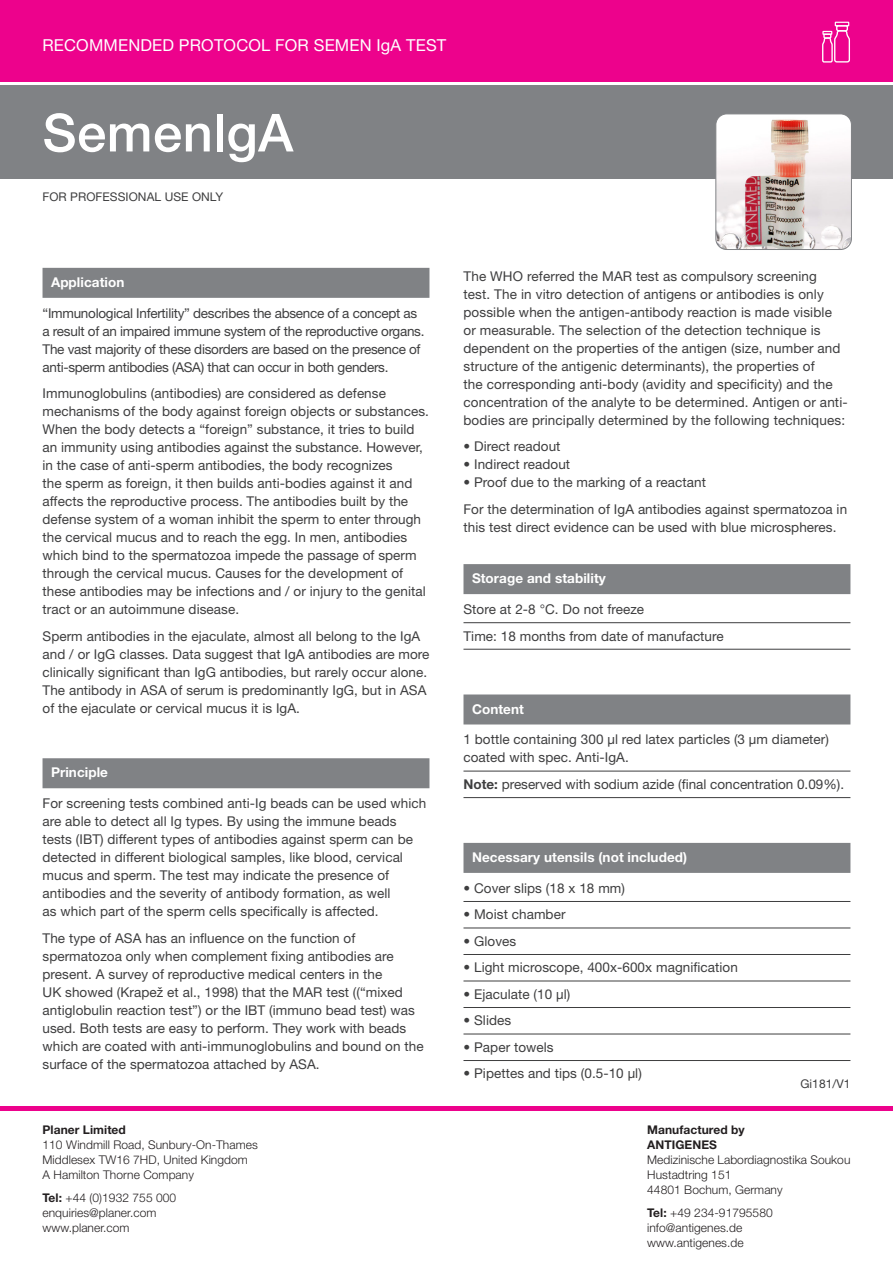
<style>
.page{position:relative;width:893px;height:1263px;background:#fff}
.page>*{position:absolute;margin:0;border:0;box-sizing:border-box;transform-origin:0 0}
.SHEET_HEAD{font:500 52.5px "Helvetica Neue";letter-spacing:.01em;color:#fff}
.TECH_SPEC_HEAD{font:16.5px "Helvetica Neue";letter-spacing:.01em;color:#fff}
.BULLET_TEXT{font:13.5px/18px "Helvetica Neue";letter-spacing:.005em;color:#3e3e3f}
.TABLE_BULLETS{font:13.5px/18px "Helvetica Neue";letter-spacing:.005em;color:#3e3e3f}
.BULLET_TEXT-2{font:13.5px/18px "Helvetica Neue";letter-spacing:-.02em;color:#3e3e3f}
.TABLE_HEAD{font:700 13.5px "Helvetica Neue";letter-spacing:.005em;color:#fff}
.Body_Text{font:300 12px/15px "Helvetica Neue";letter-spacing:.005em;color:#231f20}
.BULLET_TEXT-3{font:12px "Helvetica Neue";letter-spacing:.005em;color:#3e3e3f}
.s1{font-weight:700}
</style>
<div class="page">
<div style="left:0;top:86px;width:893px;height:93px;background:#808285"></div>
<hr style="left:0;top:1106px;width:893px;height:4px;background:#ed028c">
<div style="left:0;top:0;width:893px;height:82px;background:#ed028c"></div>
<div style="left:43px;top:268px;width:386px;height:30px;background:#808285"></div>
<div style="left:43px;top:758px;width:386px;height:30px;background:#808285"></div>
<img style="left:716px;top:116px;width:134px;height:133px">
<div style="left:716px;top:114px;width:136px;height:136px;border:1px solid #808285;border-radius:11px"></div>
<svg style="left:822px;top:21px;width:28px;height:42px"></svg>
<div style="left:822px;top:31px;width:10px;height:4px;border:1px solid #fff"></div>
<div style="left:463px;top:564px;width:387px;height:30px;background:#808285"></div>
<hr style="left:463px;top:622px;width:387px;height:1px;background:#3e3e3f">
<hr style="left:463px;top:649px;width:387px;height:1px;background:#3e3e3f">
<div style="left:463px;top:694px;width:387px;height:30px;background:#808285"></div>
<hr style="left:463px;top:771px;width:387px;height:1px;background:#3e3e3f">
<hr style="left:463px;top:797px;width:387px;height:1px;background:#3e3e3f">
<div style="left:463px;top:843px;width:387px;height:30px;background:#808285"></div>
<hr style="left:463px;top:901px;width:387px;height:1px;background:#3e3e3f">
<hr style="left:463px;top:928px;width:387px;height:1px;background:#3e3e3f">
<hr style="left:463px;top:954px;width:387px;height:1px;background:#3e3e3f">
<hr style="left:463px;top:981px;width:387px;height:1px;background:#3e3e3f">
<hr style="left:463px;top:1007px;width:387px;height:1px;background:#3e3e3f">
<hr style="left:463px;top:1034px;width:387px;height:1px;background:#3e3e3f">
<hr style="left:463px;top:1060px;width:387px;height:1px;background:#3e3e3f">
<p class="TECH_SPEC_HEAD" style="left:43px;top:35px;width:405px">RECOMMENDED PROTOCOL FOR SEMEN IgA TEST</p>
<p class="SHEET_HEAD" style="left:43px;top:101px;width:252px">SemenlgA</p>
<p class="BULLET_TEXT-3" style="left:43px;top:190px;width:182px">FOR PROFESSIONAL USE ONLY</p>
<p class="TABLE_HEAD" style="left:51px;top:274px;width:75px">Application</p>
<p class="BULLET_TEXT-2" style="left:43px;top:304px;width:383px">“Immunological Infertility” describes the absence of a concept as a result of an impaired immune system of the reproductive organs.<br>The vast majority of these disorders are based on the presence of anti-sperm antibodies (ASA) that can occur in both genders.</p>
<p class="BULLET_TEXT" style="left:43px;top:384px;width:388px">Immunoglobulins (antibodies) are considered as defense mechanisms of the body against foreign objects or substances.<br>When the body detects a “foreign” substance, it tries to build an immunity using antibodies against the substance. However, in the case of anti-sperm antibodies, the body recognizes<br>the sperm as foreign, it then builds anti-bodies against it and affects the reproductive process. The antibodies built by the defense system of a woman inhibit the sperm to enter through the cervical mucus and to reach the egg. In men, antibodies which bind to the spermatozoa impede the passage of sperm through the cervical mucus. Causes for the development of these antibodies may be infections and / or injury to the genital tract or an autoimmune disease.</p>
<p class="BULLET_TEXT" style="left:43px;top:627px;width:388px">Sperm antibodies in the ejaculate, almost all belong to the IgA and / or IgG classes. Data suggest that IgA antibodies are more clinically significant than IgG antibodies, but rarely occur alone.<br>The antibody in ASA of serum is predominantly IgG, but in ASA of the ejaculate or cervical mucus it is IgA.</p>
<p class="TABLE_HEAD" style="left:51px;top:764px;width:58px">Principle</p>
<p class="BULLET_TEXT" style="left:43px;top:794px;width:385px">For screening tests combined anti-Ig beads can be used which are able to detect all Ig types. By using the immune beads tests (IBT) different types of antibodies against sperm can be detected in different biological samples, like blood, cervical mucus and sperm. The test may indicate the presence of antibodies and the severity of antibody formation, as well<br>as which part of the sperm cells specifically is affected.</p>
<p class="BULLET_TEXT" style="left:43px;top:929px;width:383px">The type of ASA has an influence on the function of spermatozoa only when complement fixing antibodies are present. A survey of reproductive medical centers in the<br>UK showed (Krapež et al., 1998) that the MAR test ((“mixed antiglobulin reaction test”) or the IBT (immuno bead test) was used. Both tests are easy to perform. They work with beads which are coated with anti-immunoglobulins and bound on the surface of the spermatozoa attached by ASA.</p>
<p class="Body_Text" style="left:43px;top:1121px;width:217px"><span class="s1">Planer Limited<br></span>110 Windmill Road, Sunbury-On-Thames<br>Middlesex TW16 7HD, United Kingdom<br>A Hamilton Thorne Company</p>
<p class="Body_Text" style="left:43px;top:1190px;width:135px"><span class="s1">Tel:</span> +44 (0)1932 755 000 enquiries@planer.com www.planer.com</p>
<p class="BULLET_TEXT" style="left:463px;top:267px;width:386px">The WHO referred the MAR test as compulsory screening<br>test. The in vitro detection of antigens or antibodies is only possible when the antigen-antibody reaction is made visible<br>or measurable. The selection of the detection technique is dependent on the properties of the antigen (size, number and structure of the antigenic determinants), the properties of<br>the corresponding anti-body (avidity and specificity) and the concentration of the analyte to be determined. Antigen or anti&shy;bodies are principally determined by the following techniques:</p>
<p class="BULLET_TEXT" style="left:463px;top:437px;width:99px">• Direct readout</p>
<p class="BULLET_TEXT" style="left:463px;top:455px;width:108px">• Indirect readout</p>
<p class="BULLET_TEXT" style="left:463px;top:473px;width:244px">• Proof due to the marking of a reactant</p>
<p class="BULLET_TEXT" style="left:463px;top:500px;width:385px">For the determination of IgA antibodies against spermatozoa in this test direct evidence can be used with blue microspheres.</p>
<p class="TABLE_HEAD" style="left:472px;top:570px;width:135px">Storage and stability</p>
<p class="TABLE_BULLETS" style="left:463px;top:600px;width:182px">Store at 2-8 °C. Do not freeze</p>
<p class="TABLE_BULLETS" style="left:463px;top:626px;width:262px">Time: 18 months from date of manufacture</p>
<p class="TABLE_HEAD" style="left:472px;top:700px;width:53px">Content</p>
<p class="TABLE_BULLETS" style="left:463px;top:730px;width:367px">1 bottle containing 300 µl red latex particles (3 µm diameter) coated with spec. Anti-IgA.</p>
<p class="TABLE_BULLETS" style="left:463px;top:775px;width:382px"><span class="s1">Note:</span> preserved with sodium azide (final concentration 0.09%).</p>
<p class="TABLE_HEAD" style="left:472px;top:849px;width:217px">Necessary utensils (not included)</p>
<p class="TABLE_BULLETS" style="left:463px;top:879px;width:163px">• Cover slips (18 x 18 mm)</p>
<p class="TABLE_BULLETS" style="left:463px;top:905px;width:103px">• Moist chamber</p>
<p class="TABLE_BULLETS" style="left:463px;top:932px;width:54px">• Gloves</p>
<p class="TABLE_BULLETS" style="left:463px;top:958px;width:276px">• Light microscope, 400x-600x magnification</p>
<p class="TABLE_BULLETS" style="left:463px;top:985px;width:108px">• Ejaculate (10 µl)</p>
<p class="TABLE_BULLETS" style="left:463px;top:1011px;width:49px">• Slides</p>
<p class="TABLE_BULLETS" style="left:463px;top:1038px;width:92px">• Paper towels</p>
<p class="BULLET_TEXT" style="left:463px;top:1064px;width:180px">• Pipettes and tips (0.5-10 µl)</p>
<p class="BULLET_TEXT-3" style="left:800px;top:1077px;width:52px">Gi181/V1</p>
<p class="Body_Text" style="left:647px;top:1121px;width:205px"><span class="s1">Manufactured by<br>ANTIGENES<br></span>Medizinische Labordiagnostika Soukou<br>Hustadtring 151<br>44801 Bochum, Germany</p>
<p class="Body_Text" style="left:647px;top:1205px;width:127px"><span class="s1">Tel:</span> +49 234-91795580 info@antigenes.de www.antigenes.de</p>
</div>
